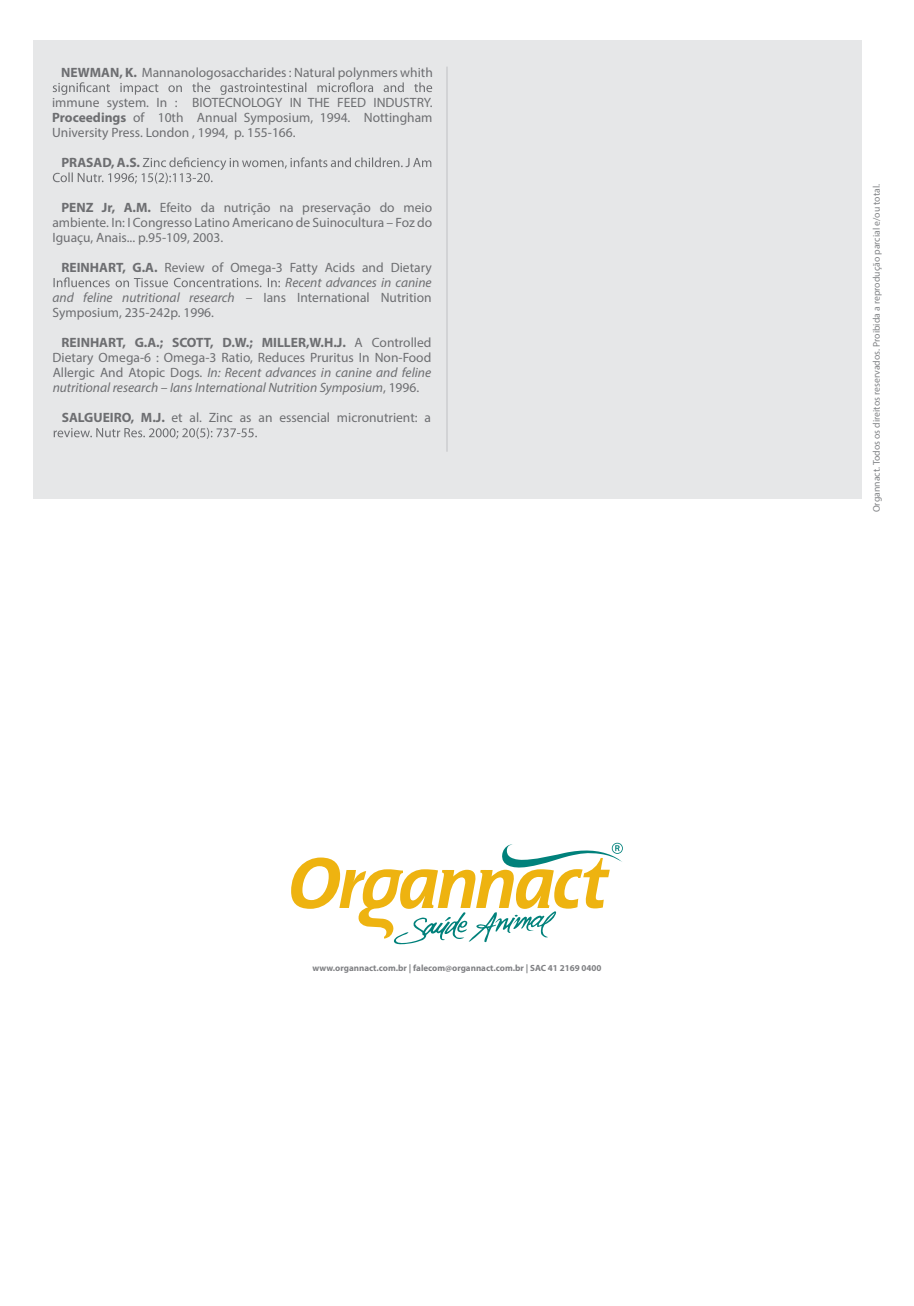
<style>
.page{position:relative;width:914px;height:1306px;background:#fff}
.page>*{position:absolute;margin:0;border:0;box-sizing:border-box;transform-origin:0 0}
.t1{font:13.5px/15px "Myriad Pro";color:#6d6e71;text-align:justify}
.t2{font:italic 13.5px "Myriad Pro";color:#6d6e71}
.t3{font:700 13.5px "Myriad Pro";color:#6d6e71}
.t4{font:9.75px "Myriad Pro";color:#808285}
.t5{font:700 9px "Myriad Pro";color:#808184}
.s1{font-weight:700}
.s2{font-style:normal}
.s3{font-style:italic}
</style>
<div class="page">
<div style="left:33px;top:40px;width:828px;height:458px;background:#e6e7e8"></div>
<hr style="left:446px;top:67px;width:1px;height:384px;background:#bcbec0">
<svg style="left:53px;top:82px;width:379px;height:13px"></svg>
<svg style="left:53px;top:157px;width:378px;height:27px"></svg>
<svg style="left:54px;top:277px;width:226px;height:10px"></svg>
<svg style="left:54px;top:428px;width:203px;height:11px"></svg>
<svg style="left:291px;top:842px;width:332px;height:103px"></svg>
<p class="t1" style="left:61px;top:65px;width:373px"><span class="s1">NEWMAN, K.</span> Mannanologosaccharides : Natural polynmers whith</p>
<p class="t1" style="left:52px;top:95px;width:382px">immune system. In : BIOTECNOLOGY IN THE FEED INDUSTRY.<br><span class="s1">Proceedings</span> of 10th Annual Symposium, 1994. Nottingham University Press. London , 1994, p. 155-166.</p>
<p class="t3" style="left:61px;top:154px;width:80px">PRASAD, A.S.</p>
<p class="t1" style="left:52px;top:200px;width:381px;text-indent:9px"><span class="s1">PENZ Jr, A.M.</span> Efeito da nutrição na preservação do meio ambiente. In: I Congresso Latino Americano de Suinocultura – Foz do Iguaçu, Anais... p.95-109, 2003.</p>
<p class="t1" style="left:61px;top:260px;width:372px"><span class="s1">REINHART, G.A.</span> Review of Omega-3 Fatty Acids and Dietary</p>
<p class="t2" style="left:285px;top:274px;width:148px">Recent advances in canine</p>
<p class="t2" style="left:53px;top:289px;width:380px">and feline nutritional research <span class="s2">– Ians International Nutrition</span></p>
<p class="t1" style="left:53px;top:305px;width:163px">Symposium, 235-242p. 1996.</p>
<p class="t1" style="left:53px;top:335px;width:380px;text-indent:9px"><span class="s1">REINHART, G.A.; SCOTT, D.W.; MILLER,W.H.J.</span> A Controlled Dietary Omega-6 : Omega-3 Ratio, Reduces Pruritus In Non-Food Allergic And Atopic Dogs. <span class="s3">In: Recent advances in canine and feline nutritional research – Ians International Nutrition Symposium</span>, 1996.</p>
<p class="t1" style="left:62px;top:410px;width:371px"><span class="s1">SALGUEIRO, M.J.</span> et al. Zinc as an essencial micronutrient: a</p>
<p class="t5" style="left:312px;top:962px;width:291px">www.organnact.com.br | falecom@organnact.com.br | SAC 41 2169 0400</p>
<p class="t4" style="left:870px;top:512px;width:329px;rotate:-90deg">Organnact. Todos os direitos reservados. Proibida a reprodução parcial e/ou total.</p>
</div>
